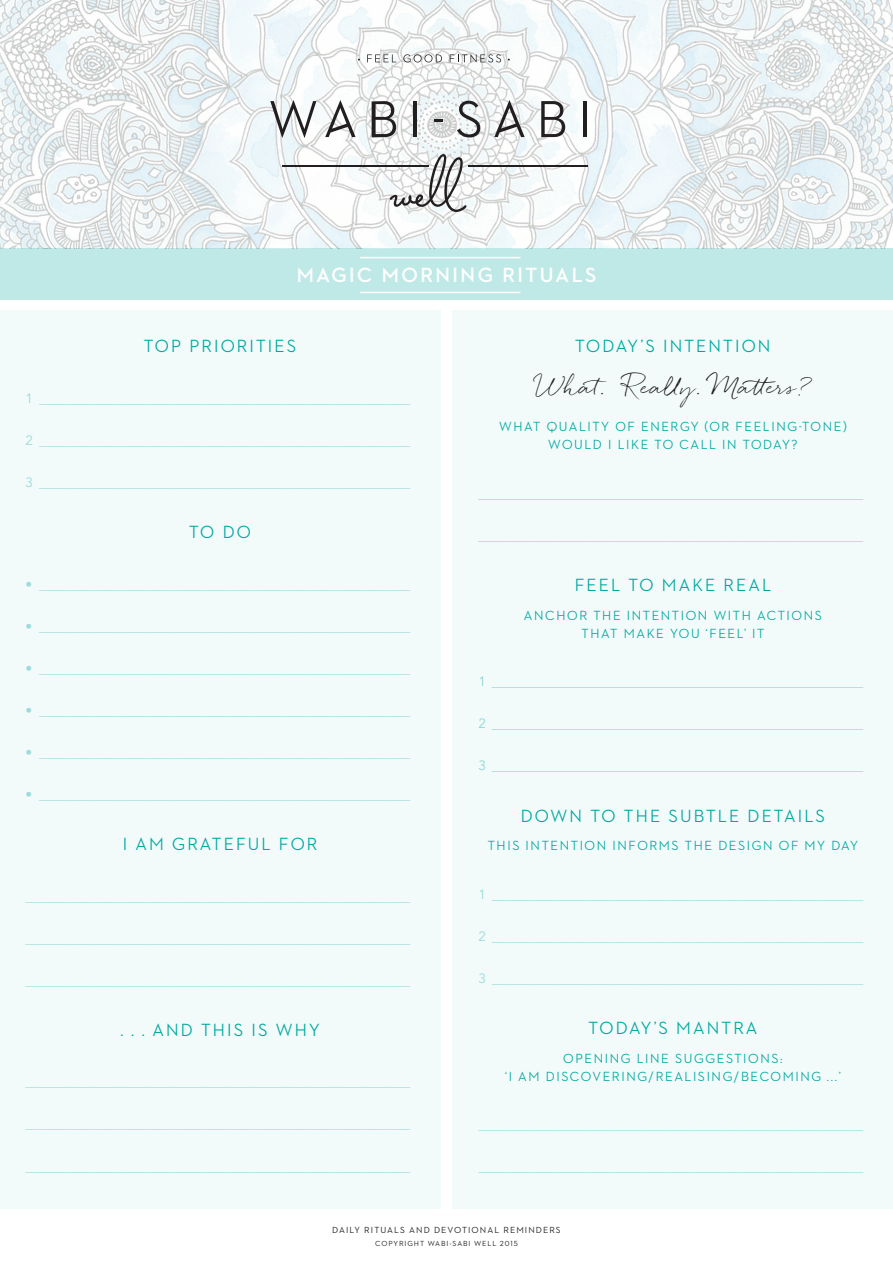
<style>
.page{position:relative;width:893px;height:1263px;background:#fff}
.page>*{position:absolute;margin:0;border:0;box-sizing:border-box;transform-origin:0 0}
.PULLQUOTE___SPECIAL{font:21px "Quickpen";color:#231f20}
.HEADING_in_lines___N{font:700 21px "Neutraface 2 Display";letter-spacing:.12em;color:#fff}
.SUBHEADING___Neutraf{font:500 18px "Neutraface 2 Display";letter-spacing:.12em;color:#00a8a0}
.LISTINGS___LINES_Tea{font:13.5px "Avenir";color:#99dcd9}
.LISTINGS___1st_LINE{font:13.5px "Avenir";color:#99dcd9}
.LISTINGS___Last_LINE{font:13.5px "Avenir";color:#99dcd9}
.SUB-SUBHEADING___Neu{font:500 13.5px/18px "Neutraface 2 Display";letter-spacing:.12em;color:#00a8a0;text-align:center}
.LISTINGS___1st_LINE-2{font:13.5px "Avenir";color:#8cd8d4}
.LISTINGS___Last_LINE-2{font:13.5px "Avenir";color:#8cd8d4}
.LISTINGS___LINES_Tea-2{font:13.5px "Avenir";color:#8cd8d4}
.t1{font:9px "Neutraface 2 Text";letter-spacing:.12em;color:#231f20}
.t2{font:7.5px "Neutraface 2 Text";letter-spacing:.12em;color:#231f20}
</style>
<div class="page">
<div style="left:0;top:249px;width:893px;height:51px;background:#bfe9e7"></div>
<img style="left:0;top:0;width:893px;height:249px">
<hr style="left:282px;top:165px;width:146px;height:1px;background:#231f20">
<hr style="left:468px;top:165px;width:119px;height:1px;background:#231f20">
<svg style="left:270px;top:100px;width:46px;height:38px"></svg>
<svg style="left:325px;top:100px;width:31px;height:37px"></svg>
<svg style="left:372px;top:101px;width:24px;height:36px"></svg>
<hr style="left:414px;top:101px;width:3px;height:36px;background:#231f20">
<svg style="left:434px;top:119px;width:9px;height:3px"></svg>
<svg style="left:457px;top:101px;width:23px;height:36px"></svg>
<svg style="left:494px;top:100px;width:31px;height:37px"></svg>
<svg style="left:541px;top:101px;width:24px;height:36px"></svg>
<hr style="left:583px;top:101px;width:3px;height:36px;background:#231f20">
<svg style="left:367px;top:54px;width:29px;height:8px"></svg>
<svg style="left:403px;top:54px;width:39px;height:8px"></svg>
<svg style="left:450px;top:54px;width:51px;height:9px"></svg>
<svg style="left:390px;top:154px;width:76px;height:58px"></svg>
<hr style="left:360px;top:257px;width:160px;height:1px;background:#fff">
<hr style="left:360px;top:292px;width:160px;height:1px;background:#fff">
<div style="left:0;top:310px;width:440px;height:899px;background:#f2fbfa"></div>
<div style="left:453px;top:310px;width:440px;height:899px;background:#f2fbfa"></div>
<p class="HEADING_in_lines___N" style="left:297px;top:264px;width:301px">MAGIC MORNING RITUALS</p>
<p class="SUBHEADING___Neutraf" style="left:144px;top:336px;width:154px">TOP PRIORITIES</p>
<p class="LISTINGS___1st_LINE" style="left:26px;top:390px;width:386px">1 _______________________________________________________</p>
<p class="LISTINGS___LINES_Tea" style="left:26px;top:432px;width:386px">2 _______________________________________________________</p>
<p class="LISTINGS___Last_LINE" style="left:26px;top:474px;width:386px">3 _______________________________________________________</p>
<p class="SUBHEADING___Neutraf" style="left:189px;top:522px;width:63px">TO DO</p>
<p class="LISTINGS___1st_LINE" style="left:26px;top:576px;width:386px">• _______________________________________________________</p>
<p class="LISTINGS___LINES_Tea" style="left:26px;top:618px;width:386px">• _______________________________________________________</p>
<p class="LISTINGS___LINES_Tea" style="left:26px;top:660px;width:386px">• _______________________________________________________</p>
<p class="LISTINGS___LINES_Tea" style="left:26px;top:702px;width:386px">• _______________________________________________________</p>
<p class="LISTINGS___LINES_Tea" style="left:26px;top:744px;width:386px">• _______________________________________________________</p>
<p class="LISTINGS___Last_LINE" style="left:26px;top:786px;width:386px">• _______________________________________________________</p>
<p class="SUBHEADING___Neutraf" style="left:123px;top:834px;width:196px">I AM GRATEFUL FOR</p>
<p class="LISTINGS___1st_LINE" style="left:26px;top:888px;width:386px">_________________________________________________________</p>
<p class="LISTINGS___LINES_Tea" style="left:26px;top:930px;width:386px">_________________________________________________________</p>
<p class="LISTINGS___Last_LINE" style="left:26px;top:972px;width:386px">_________________________________________________________</p>
<p class="SUBHEADING___Neutraf" style="left:120px;top:1020px;width:201px">. . . AND THIS IS WHY</p>
<p class="LISTINGS___1st_LINE" style="left:26px;top:1074px;width:386px">_________________________________________________________</p>
<p class="LISTINGS___LINES_Tea" style="left:26px;top:1116px;width:386px">_________________________________________________________</p>
<p class="LISTINGS___Last_LINE" style="left:26px;top:1158px;width:386px">_________________________________________________________</p>
<p class="SUBHEADING___Neutraf" style="left:575px;top:336px;width:197px">TODAY’S INTENTION</p>
<p class="PULLQUOTE___SPECIAL" style="left:535px;top:375px;width:276px">What. Really. Matters?</p>
<p class="SUB-SUBHEADING___Neu" style="left:499px;top:418px;width:349px">WHAT QUALITY OF ENERGY (OR FEELING-TONE)<br>WOULD I LIKE TO CALL IN TODAY?</p>
<p class="LISTINGS___1st_LINE-2" style="left:478px;top:485px;width:386px">_________________________________________________________</p>
<p class="LISTINGS___Last_LINE-2" style="left:478px;top:527px;width:386px">_________________________________________________________</p>
<p class="SUBHEADING___Neutraf" style="left:575px;top:575px;width:198px">FEEL TO MAKE REAL</p>
<p class="SUB-SUBHEADING___Neu" style="left:524px;top:606px;width:299px">ANCHOR THE INTENTION WITH ACTIONS<br>THAT MAKE YOU ‘FEEL’ IT</p>
<p class="LISTINGS___1st_LINE-2" style="left:478px;top:674px;width:386px">1 _______________________________________________________</p>
<p class="LISTINGS___LINES_Tea-2" style="left:478px;top:716px;width:386px">2 _______________________________________________________</p>
<p class="LISTINGS___Last_LINE-2" style="left:478px;top:758px;width:386px">3 _______________________________________________________</p>
<p class="SUBHEADING___Neutraf" style="left:521px;top:806px;width:306px">DOWN TO THE SUBTLE DETAILS</p>
<p class="SUB-SUBHEADING___Neu" style="left:488px;top:837px;width:372px">THIS INTENTION INFORMS THE DESIGN OF MY DAY</p>
<p class="LISTINGS___1st_LINE" style="left:478px;top:886px;width:386px">1 _______________________________________________________</p>
<p class="LISTINGS___LINES_Tea" style="left:478px;top:928px;width:386px">2 _______________________________________________________</p>
<p class="LISTINGS___Last_LINE" style="left:478px;top:970px;width:386px">3 _______________________________________________________</p>
<p class="SUBHEADING___Neutraf" style="left:588px;top:1018px;width:170px">TODAY’S MANTRA</p>
<p class="SUB-SUBHEADING___Neu" style="left:505px;top:1049px;width:338px">OPENING LINE SUGGESTIONS:<br>‘I AM DISCOVERING/REALISING/BECOMING ...’</p>
<p class="LISTINGS___1st_LINE" style="left:478px;top:1116px;width:386px">_________________________________________________________</p>
<p class="LISTINGS___LINES_Tea" style="left:478px;top:1158px;width:386px">_________________________________________________________</p>
<p class="t1" style="left:332px;top:1224px;width:230px">DAILY RITUALS AND DEVOTIONAL REMINDERS</p>
<p class="t2" style="left:375px;top:1239px;width:144px">COPYRIGHT WABI-SABI WELL 2015</p>
</div>
